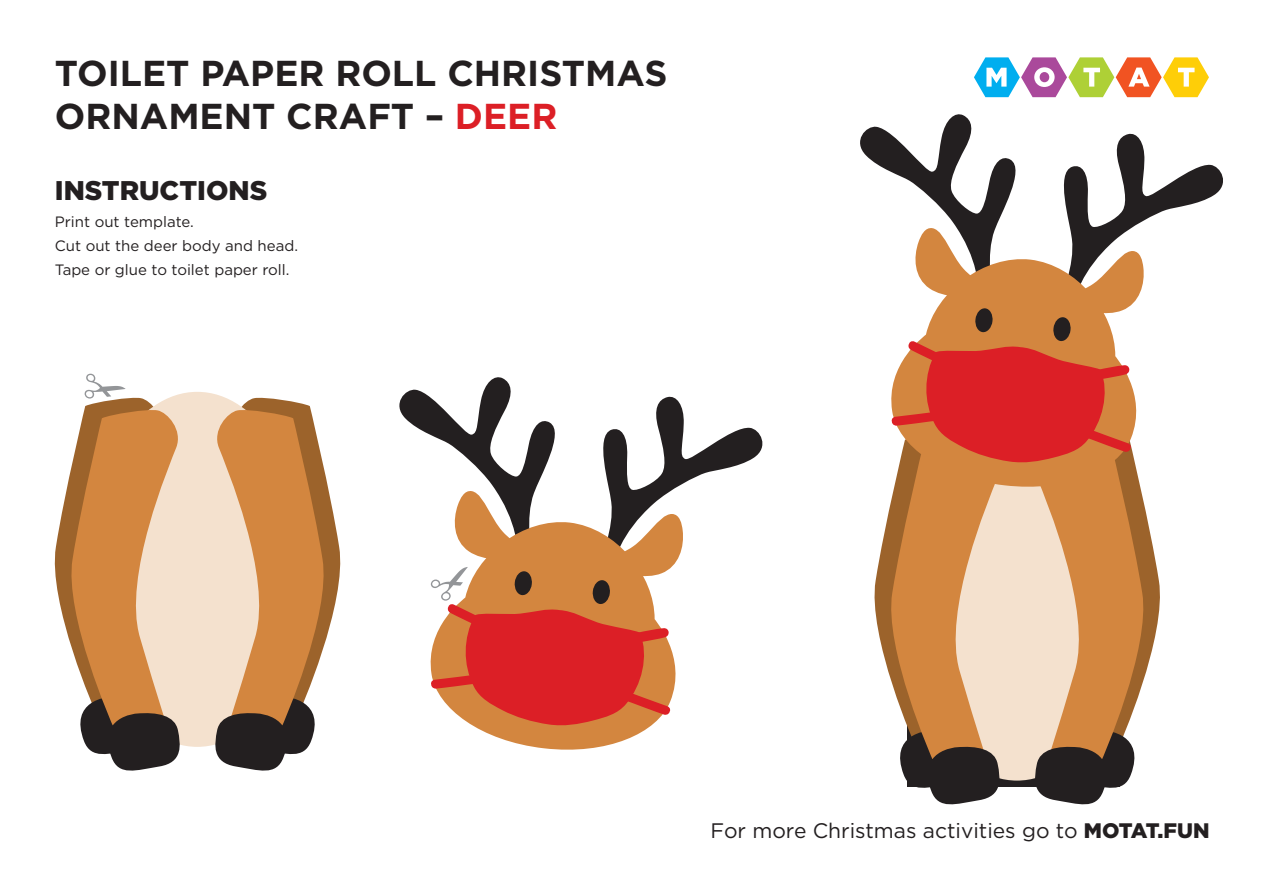
<style>
.page{position:relative;width:1263px;height:893px;background:#fff}
.page>*{position:absolute;margin:0;border:0;box-sizing:border-box;transform-origin:0 0}
.t1{font:700 36px/43.2px "Gotham";color:#231f20}
.t2{font:900 27px "Gotham";color:#231f20}
.t3{font:21px "Gotham";color:#231f20}
.t4{font:15px "Gotham";color:#231f20}
.s1{color:#dc1f26}
.s2{font-weight:900}
</style>
<div class="page">
<svg style="left:860px;top:114px;width:363px;height:691px"></svg>
<div style="left:87px;top:392px;width:220px;height:355px;background:#f4e1ce;border-radius:50%"></div>
<svg style="left:214px;top:396px;width:127px;height:375px"></svg>
<svg style="left:475px;top:727px;width:174px;height:23px;fill:#d3863f"></svg>
<svg style="left:974px;top:57px;width:235px;height:40px"></svg>
<svg style="left:54px;top:374px;width:129px;height:397px"></svg>
<svg style="left:399px;top:377px;width:364px;height:350px"></svg>
<p class="t1" style="left:55px;top:52px;width:614px">TOILET PAPER ROLL CHRISTMAS<br>ORNAMENT CRAFT – <span class="s1">DEER</span></p>
<p class="t2" style="left:55px;top:172px;width:214px">INSTRUCTIONS</p>
<p class="t4" style="left:55px;top:212px;width:141px">Print out template.</p>
<p class="t4" style="left:55px;top:236px;width:245px">Cut out the deer body and head.</p>
<p class="t4" style="left:55px;top:260px;width:236px">Tape or glue to toilet paper roll.</p>
<p class="t3" style="left:711px;top:817px;width:500px">For more Christmas activities go to <span class="s2">MOTAT.FUN</span></p>
</div>
